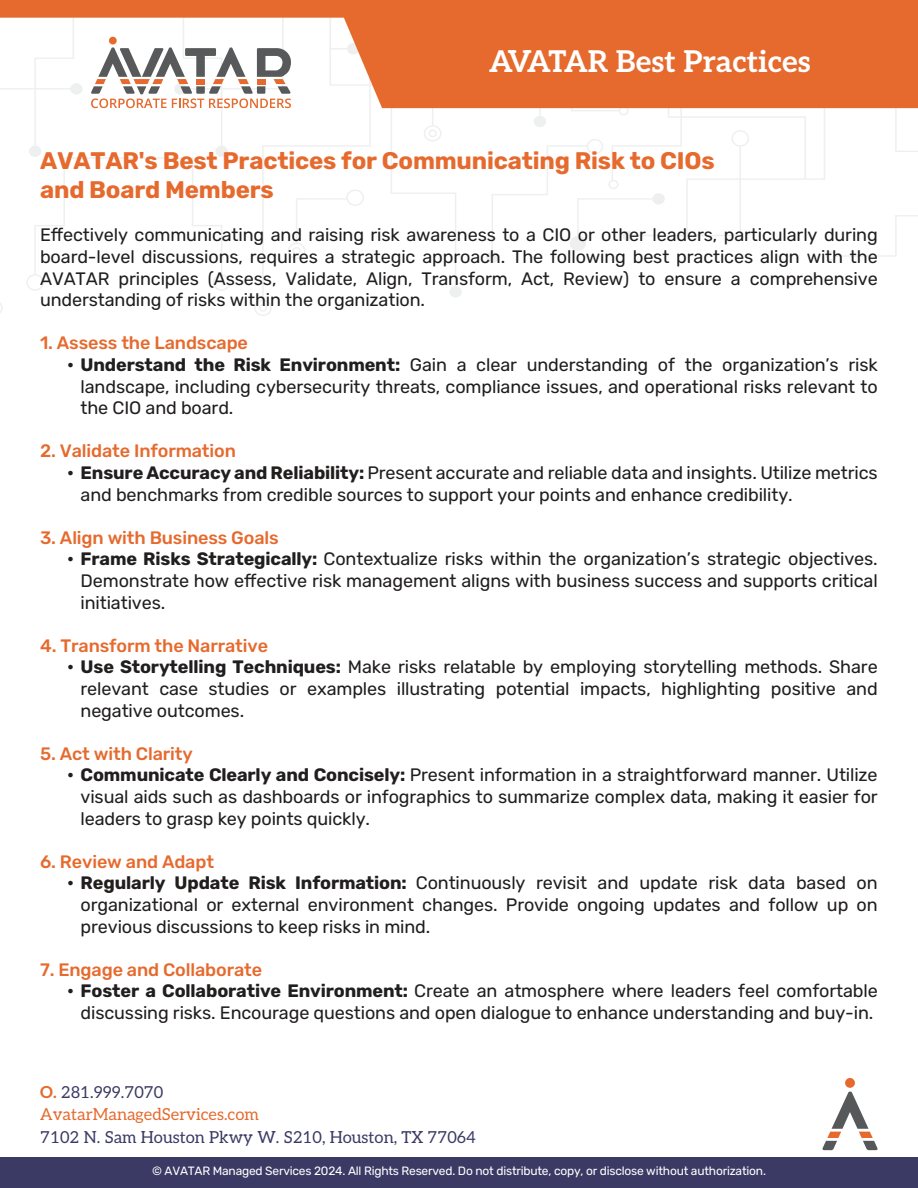
<style>
.page{position:relative;width:918px;height:1188px;background:#fff}
.page>*{position:absolute;margin:0;border:0;box-sizing:border-box;transform-origin:0 0}
.t1{font:700 30px "Aleo";color:#fff}
.t2{font:700 24px/28.8px "Rubik";letter-spacing:-.005em;color:#e66a2e}
.t3{font:18px/21.6px "Rubik";letter-spacing:-.005em;color:#211e1e;text-align:justify}
.t4{font:500 18px "Rubik";letter-spacing:-.005em;color:#e66a2e}
.t5{font:16.5px "Aleo";color:#3a3a65}
.t6{font:16.5px/22.5px "Aleo";color:#e66a2e}
.t7{font:12px "Rubik";letter-spacing:-.015em;color:#fff}
.s1{font-weight:700}
.s2{color:#3a3a65}
</style>
<div class="page">
<svg style="left:652px;top:108px;width:266px;height:152px"></svg>
<svg style="left:364px;top:108px;width:98px;height:189px"></svg>
<svg style="left:424px;top:108px;width:228px;height:144px"></svg>
<div style="left:570px;top:236px;width:16px;height:15px;background:#eeefef;border-radius:50%"></div>
<div style="left:623px;top:231px;width:10px;height:10px;background:#eeefef;border-radius:50%"></div>
<div style="left:534px;top:116px;width:12px;height:11px;background:#eeefef;border-radius:50%"></div>
<div style="left:486px;top:252px;width:13px;height:11px;background:#eeefef;border-radius:50%"></div>
<div style="left:652px;top:193px;width:13px;height:12px;background:#eeefef;border-radius:50%"></div>
<svg style="left:0;top:108px;width:364px;height:208px"></svg>
<svg style="left:0;top:0;width:918px;height:108px;fill:#e66a2e"></svg>
<div style="left:845px;top:1078px;width:10px;height:10px;background:#e66a2e;border-radius:50%"></div>
<svg style="left:822px;top:1092px;width:56px;height:58px"></svg>
<div style="left:0;top:1158px;width:918px;height:30px;background:#3a3a65"></div>
<h1 class="t1" style="left:489px;top:37px;width:323px">AVATAR Best Practices</h1>
<h2 class="t2" style="left:40px;top:147px;width:676px">AVATAR's Best Practices for Communicating Risk to CIOs and Board Members</h2>
<p class="t3" style="left:40px;top:225px;width:839px">Effectively communicating and raising risk awareness to a CIO or other leaders, particularly during board-level discussions, requires a strategic approach. The following best practices align with the AVATAR principles (Assess, Validate, Align, Transform, Act, Review) to ensure a comprehensive understanding of risks within the organization.</p>
<p class="t4" style="left:40px;top:333px;width:209px">1. Assess the Landscape</p>
<p class="t3" style="left:81px;top:354px;width:799px;text-indent:-14px"><span class="s1">• Understand the Risk Environment:</span> Gain a clear understanding of the organization’s risk landscape, including cybersecurity threats, compliance issues, and operational risks relevant to the CIO and board.</p>
<p class="t4" style="left:40px;top:441px;width:197px">2. Validate Information</p>
<p class="t3" style="left:81px;top:462px;width:799px;text-indent:-14px"><span class="s1">• Ensure Accuracy and Reliability:</span> Present accurate and reliable data and insights. Utilize metrics and benchmarks from credible sources to support your points and enhance credibility.</p>
<p class="t4" style="left:40px;top:527px;width:240px">3. Align with Business Goals</p>
<p class="t3" style="left:81px;top:549px;width:799px;text-indent:-14px"><span class="s1">• Frame Risks Strategically:</span> Contextualize risks within the organization’s strategic objectives.<br>Demonstrate how effective risk management aligns with business success and supports critical initiatives.</p>
<p class="t4" style="left:40px;top:635px;width:230px">4. Transform the Narrative</p>
<p class="t3" style="left:81px;top:657px;width:799px;text-indent:-14px"><span class="s1">• Use Storytelling Techniques:</span> Make risks relatable by employing storytelling methods. Share relevant case studies or examples illustrating potential impacts, highlighting positive and negative outcomes.</p>
<p class="t4" style="left:40px;top:743px;width:154px">5. Act with Clarity</p>
<p class="t3" style="left:81px;top:765px;width:799px;text-indent:-14px"><span class="s1">• Communicate Clearly and Concisely:</span> Present information in a straightforward manner. Utilize visual aids such as dashboards or infographics to summarize complex data, making it easier for leaders to grasp key points quickly.</p>
<p class="t4" style="left:40px;top:851px;width:176px">6. Review and Adapt</p>
<p class="t3" style="left:81px;top:873px;width:799px;text-indent:-14px"><span class="s1">• Regularly Update Risk Information:</span> Continuously revisit and update risk data based on organizational or external environment changes. Provide ongoing updates and follow up on previous discussions to keep risks in mind.</p>
<p class="t4" style="left:40px;top:959px;width:224px">7. Engage and Collaborate</p>
<p class="t3" style="left:67px;top:981px;width:812px;text-align:center"><span class="s1">• Foster a Collaborative Environment:</span> Create an atmosphere where leaders feel comfortable discussing risks. Encourage questions and open dialogue to enhance understanding and buy-in.</p>
<p class="t6" style="left:40px;top:1080px;width:220px"><span class="s1">O.</span> <span class="s2">281.999.7070<br></span>AvatarManagedServices.com</p>
<p class="t5" style="left:40px;top:1124px;width:437px">7102 N. Sam Houston Pkwy W. S210, Houston, TX 77064</p>
<p class="t7" style="left:152px;top:1164px;width:615px">© AVATAR Managed Services 2024. All Rights Reserved. Do not distribute, copy, or disclose without authorization.</p>
</div>
